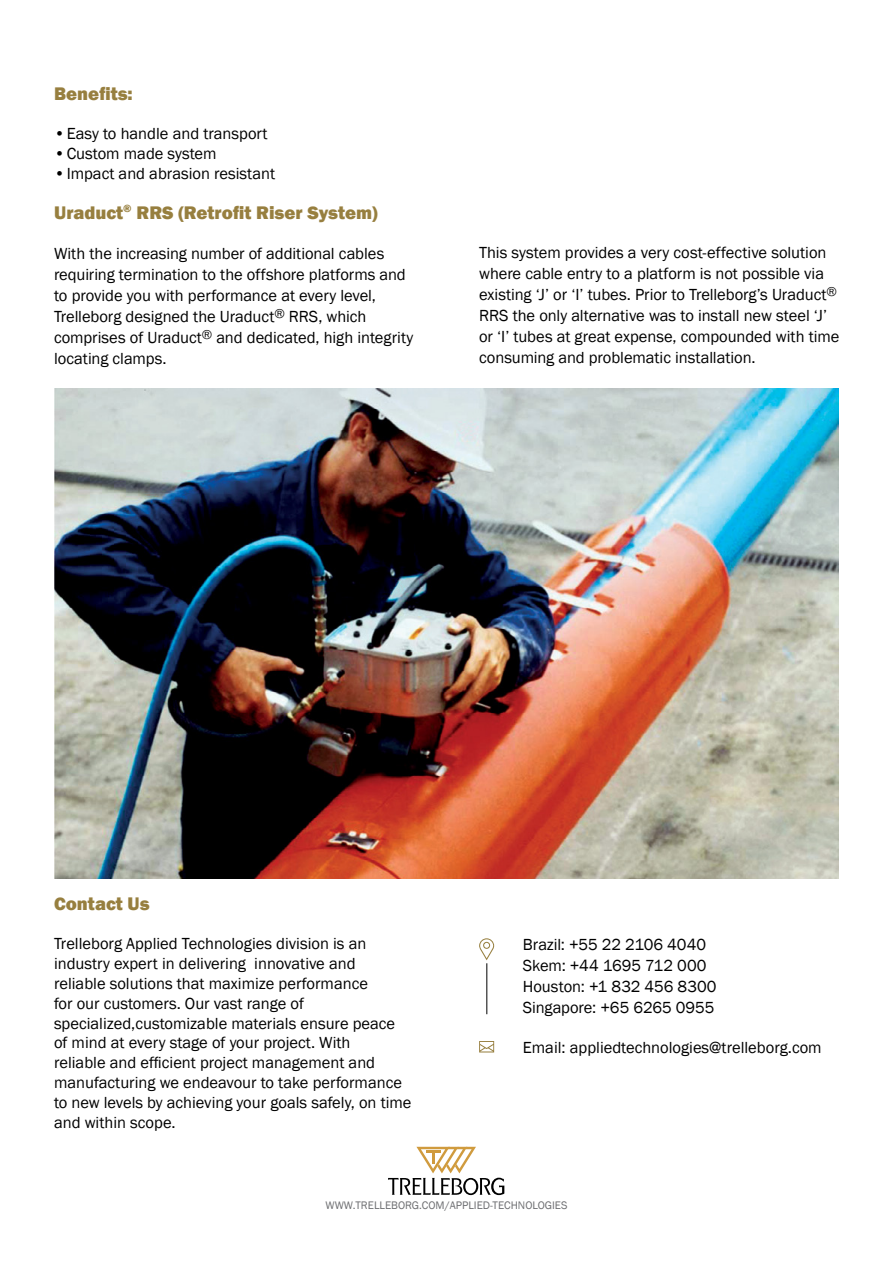
<style>
.page{position:relative;width:893px;height:1263px;background:#fff}
.page>*{position:absolute;margin:0;border:0;box-sizing:border-box;transform-origin:0 0}
.t1{font:800 18.75px "Franklin Gothic";color:#977f3f}
.t2{font:16.5px/21px "Franklin Gothic";color:#000}
.t3{font:11.25px "Franklin Gothic";color:#6d6e71}
</style>
<div class="page">
<img style="left:54px;top:388px;width:785px;height:490px">
<svg style="left:388px;top:1147px;width:116px;height:48px"></svg>
<hr style="left:487px;top:963px;width:1px;height:51px;background:#000">
<svg style="left:479px;top:938px;width:15px;height:22px"></svg>
<svg style="left:479px;top:1041px;width:15px;height:11px"></svg>
<p class="t1" style="left:54px;top:81px;width:80px">Benefits:</p>
<p class="t2" style="left:54px;top:124px;width:215px">•Easy to handle and transport</p>
<p class="t2" style="left:54px;top:144px;width:164px">•Custom made system</p>
<p class="t2" style="left:54px;top:163px;width:223px">•Impact and abrasion resistant</p>
<p class="t1" style="left:54px;top:200px;width:325px">Uraduct<sup>®</sup> RRS (Retrofit Riser System)</p>
<p class="t2" style="left:54px;top:244px;width:361px">With the increasing number of additional cables requiring termination to the offshore platforms and to provide you with performance at every level, Trelleborg designed the Uraduct<sup>®</sup> RRS, which comprises of Uraduct<sup>®</sup> and dedicated, high integrity locating clamps.</p>
<p class="t2" style="left:479px;top:243px;width:362px">This system provides a very cost-effective solution where cable entry to a platform is not possible via existing ‘J’ or ‘I’ tubes. Prior to Trelleborg’s Uraduct<sup>® </sup>RRS the only alternative was to install new steel ‘J’ or ‘I’ tubes at great expense, compounded with time consuming and problematic installation.</p>
<p class="t1" style="left:54px;top:891px;width:97px">Contact Us</p>
<p class="t2" style="left:54px;top:934px;width:359px;line-height:19.8px">Trelleborg Applied Technologies division is an industry expert in delivering innovative and<br>reliable solutions that maximize performance<br>for our customers. Our vast range of specialized,customizable materials ensure peace of mind at every stage of your project. With<br>reliable and efficient project management and manufacturing we endeavour to take performance to new levels by achieving your goals safely, on time and within scope.</p>
<p class="t2" style="left:523px;top:934px;width:195px">Brazil: +55 22 2106 4040<br>Skem: +44 1695 712 000<br>Houston: +1 832 456 8300<br>Singapore: +65 6265 0955</p>
<p class="t2" style="left:523px;top:1037px;width:300px">Email: appliedtechnologies@trelleborg.com</p>
<p class="t3" style="left:325px;top:1199px;width:243px">WWW.TRELLEBORG.COM/APPLIED-TECHNOLOGIES</p>
</div>
